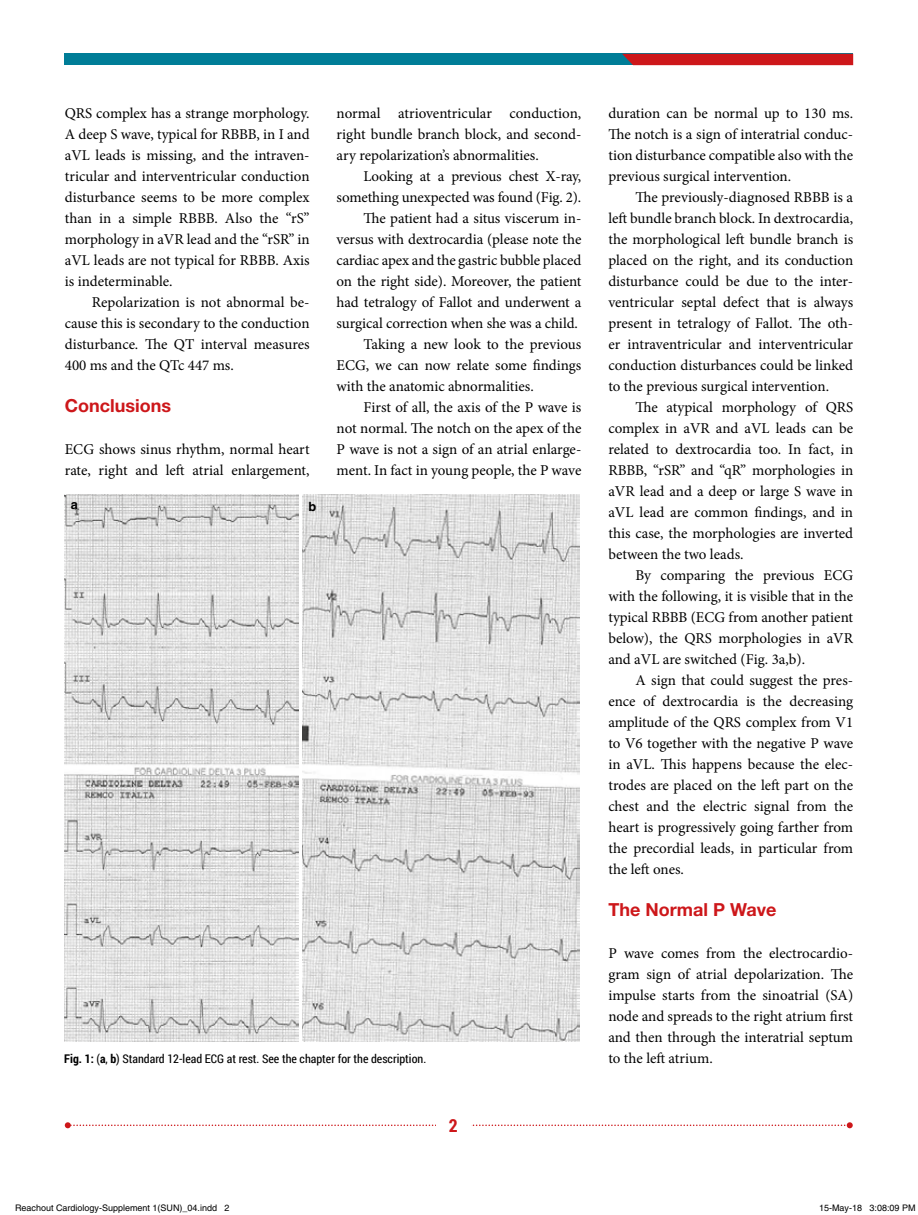
<style>
.page{position:relative;width:918px;height:1215px;background:#fff}
.page>*{position:absolute;margin:0;border:0;box-sizing:border-box;transform-origin:0 0}
.t1{font:700 18px "Helvetica Neue";color:#cd171a}
.t2{font:700 18px "Roboto Condensed";color:#cd171a}
.t3{font:15px/21px "Minion Pro";letter-spacing:-.005em;color:#000;text-align:justify}
.t4{font:700 12.75px "Sghttp Helvetica";color:#000}
.t5{font:12px "Roboto Condensed";color:#000}
.t6{font:9px "Helvetica";color:#000}
.s1{font-weight:700}
</style>
<div class="page">
<svg style="left:65px;top:1122px;width:788px;height:6px"></svg>
<div style="left:436px;top:1115px;width:35px;height:21px;background:#fff"></div>
<div style="left:65px;top:54px;width:788px;height:11px;background:#007d97"></div>
<div style="left:622px;top:54px;width:231px;height:11px;background:#cd171a"></div>
<img style="left:64px;top:494px;width:234px;height:547px">
<img style="left:302px;top:494px;width:277px;height:547px">
<p class="t3" style="left:65px;top:103px;width:246px">QRS complex has a strange morphology.<br>A deep S wave, typical for RBBB, in I and aVL leads is missing, and the intraven&shy;tricular and interventricular conduction disturbance seems to be more complex than in a simple RBBB. Also the “rS” morphology in aVR lead and the “rSR” in aVL leads are not typical for RBBB. Axis is indeterminable.</p>
<p class="t3" style="left:65px;top:292px;width:246px;text-indent:27px">Repolarization is not abnormal be&shy;cause this is secondary to the conduction disturbance. The QT interval measures 400 ms and the QTc 447 ms.</p>
<p class="t1" style="left:65px;top:395px;width:108px">Conclusions</p>
<p class="t3" style="left:65px;top:439px;width:246px">ECG shows sinus rhythm, normal heart rate, right and left atrial enlargement,</p>
<p class="t4" style="left:71px;top:496px;width:9px">a</p>
<p class="t4" style="left:309px;top:499px;width:9px">b</p>
<p class="t3" style="left:337px;top:103px;width:246px">normal atrioventricular conduction, right bundle branch block, and second&shy;ary repolarization’s abnormalities.</p>
<p class="t3" style="left:364px;top:166px;width:219px">Looking at a previous chest X-ray,</p>
<p class="t3" style="left:337px;top:187px;width:246px">something unexpected was found (Fig. 2).</p>
<p class="t3" style="left:364px;top:208px;width:219px">The patient had a situs viscerum in-</p>
<p class="t3" style="left:337px;top:229px;width:246px">versus with dextrocardia (please note the</p>
<p class="t3" style="left:337px;top:250px;width:246px">cardiac apex and the gastric bubble placed</p>
<p class="t3" style="left:337px;top:271px;width:246px">on the right side). Moreover, the patient</p>
<p class="t3" style="left:337px;top:292px;width:246px">had tetralogy of Fallot and underwent a</p>
<p class="t3" style="left:337px;top:313px;width:243px">surgical correction when she was a child.</p>
<p class="t3" style="left:364px;top:334px;width:219px">Taking a new look to the previous</p>
<p class="t3" style="left:337px;top:355px;width:246px">ECG, we can now relate some findings</p>
<p class="t3" style="left:337px;top:376px;width:199px">with the anatomic abnormalities.</p>
<p class="t3" style="left:364px;top:397px;width:219px">First of all, the axis of the P wave is</p>
<p class="t3" style="left:337px;top:418px;width:246px">not normal. The notch on the apex of the</p>
<p class="t3" style="left:337px;top:439px;width:246px">P wave is not a sign of an atrial enlarge-</p>
<p class="t3" style="left:337px;top:460px;width:246px">ment. In fact in young people, the P wave</p>
<p class="t5" style="left:64px;top:1051px;width:364px"><span class="s1">Fig. 1:</span> (<span class="s1">a</span>, <span class="s1">b</span>) Standard 12-lead ECG at rest. See the chapter for the description.</p>
<p class="t2" style="left:449px;top:1113px;width:10px">2</p>
<p class="t3" style="left:608px;top:103px;width:246px">duration can be normal up to 130 ms.<br>The notch is a sign of interatrial conduc&shy;tion disturbance compatible also with the previous surgical intervention.</p>
<p class="t3" style="left:608px;top:187px;width:246px;text-indent:27px">The previously-diagnosed RBBB is a left bundle branch block. In dextrocardia, the morphological left bundle branch is placed on the right, and its conduction disturbance could be due to the inter&shy;ventricular septal defect that is always present in tetralogy of Fallot. The oth&shy;er intraventricular and interventricular conduction disturbances could be linked to the previous surgical intervention.</p>
<p class="t3" style="left:608px;top:397px;width:246px;text-indent:27px">The atypical morphology of QRS complex in aVR and aVL leads can be related to dextrocardia too. In fact, in RBBB, “rSR” and “qR” morphologies in aVR lead and a deep or large S wave in aVL lead are common findings, and in this case, the morphologies are inverted between the two leads.</p>
<p class="t3" style="left:608px;top:565px;width:246px;text-indent:27px">By comparing the previous ECG with the following, it is visible that in the typical RBBB (ECG from another patient below), the QRS morphologies in aVR and aVL are switched (Fig. 3a,b).</p>
<p class="t3" style="left:608px;top:670px;width:246px;text-indent:27px">A sign that could suggest the pres&shy;ence of dextrocardia is the decreasing amplitude of the QRS complex from V1 to V6 together with the negative P wave in aVL. This happens because the elec&shy;trodes are placed on the left part on the chest and the electric signal from the heart is progressively going farther from the precordial leads, in particular from the left ones.</p>
<p class="t1" style="left:608px;top:899px;width:169px">The Normal P Wave</p>
<p class="t3" style="left:608px;top:943px;width:246px">P wave comes from the electrocardio&shy;gram sign of atrial depolarization. The impulse starts from the sinoatrial (SA) node and spreads to the right atrium first and then through the interatrial septum to the left atrium.</p>
<p class="t6" style="left:15px;top:1202px;width:216px">Reachout Cardiology-Supplement 1(SUN)_04.indd 2</p>
<p class="t6" style="left:819px;top:1202px;width:98px">15-May-18 3:08:09 PM</p>
</div>
